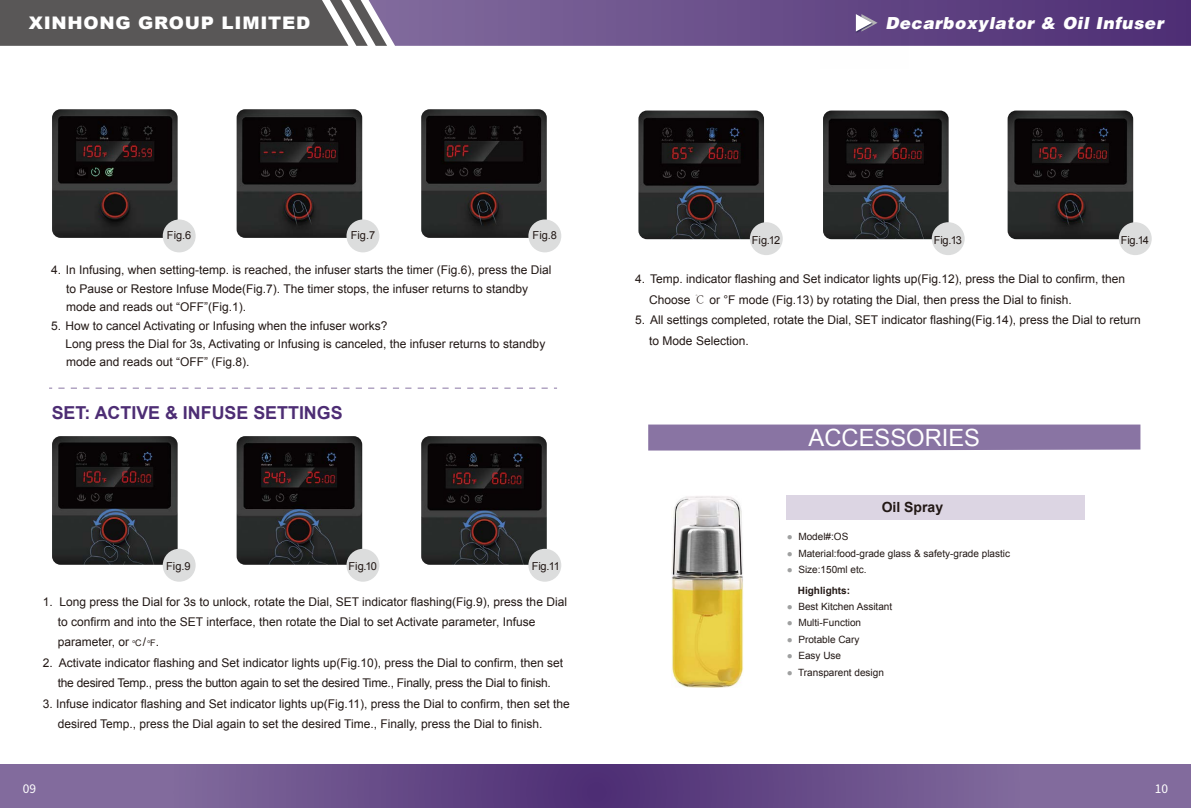
<style>
.page{position:relative;width:1191px;height:808px;background:#fff}
.page>*{position:absolute;margin:0;border:0;box-sizing:border-box;transform-origin:0 0}
.t1{font:23.7px "Arial";color:#fff}
.t2{font:700 17.8px "Arial";color:#4d2d74}
.t3{font:900 17.4px "Arial";letter-spacing:.04em;color:#fff;scale:1.05 1}
.t4{font:16.6px "Airbus Special";letter-spacing:.04em;color:#fff}
.t5{font:700 14px "Arial";color:#221815}
.t6{font:12px/20.4px "Arial";color:#221815}
.t7{font:11px "Arial";color:#221815}
.t8{font:10px/20.4px "Arial";color:#221815;text-align:center}
.t9{font:5px "Arial";color:#221815}
.s1{font-size:9px}
.s2{font-size:12px}
.s3{font-family:"Adobe Song Std";font-weight:300}
.s4{color:#9fa0a0}
.s5{font-weight:700}
</style>
<div class="page">
<svg style="left:0;top:765px;width:1191px;height:43px;background:#6e548e"></svg>
<svg style="left:0;top:0;width:1191px;height:46px;background:#66537c"></svg>
<svg style="left:58px;top:388px;width:499px;height:1px"></svg>
<div style="left:648px;top:424px;width:492px;height:26px;background:#8974a3"></div>
<img style="left:421px;top:109px;width:126px;height:129px">
<img style="left:52px;top:109px;width:126px;height:129px">
<img style="left:237px;top:109px;width:125px;height:129px">
<img style="left:52px;top:436px;width:126px;height:129px">
<img style="left:237px;top:436px;width:125px;height:129px">
<img style="left:421px;top:436px;width:126px;height:129px">
<img style="left:638px;top:111px;width:126px;height:128px">
<img style="left:823px;top:111px;width:125px;height:128px">
<img style="left:1007px;top:111px;width:126px;height:128px">
<div style="left:163px;top:219px;width:33px;height:33px;background:#dcdddd;border-radius:50%"></div>
<div style="left:346px;top:219px;width:33px;height:33px;background:#dcdddd;border-radius:50%"></div>
<div style="left:528px;top:219px;width:33px;height:33px;background:#dcdddd;border-radius:50%"></div>
<div style="left:163px;top:549px;width:33px;height:33px;background:#dcdddd;border-radius:50%"></div>
<div style="left:346px;top:549px;width:33px;height:33px;background:#dcdddd;border-radius:50%"></div>
<div style="left:528px;top:549px;width:33px;height:33px;background:#dcdddd;border-radius:50%"></div>
<div style="left:750px;top:222px;width:32px;height:33px;background:#dcdddd;border-radius:50%"></div>
<div style="left:931px;top:222px;width:33px;height:33px;background:#dcdddd;border-radius:50%"></div>
<div style="left:1118px;top:222px;width:33px;height:33px;background:#dcdddd;border-radius:50%"></div>
<div style="left:786px;top:495px;width:298px;height:25px;background:#dcd5e3"></div>
<img style="left:672px;top:496px;width:71px;height:191px">
<svg style="left:23px;top:784px;width:12px;height:9px"></svg>
<svg style="left:1156px;top:784px;width:11px;height:9px"></svg>
<h3 class="t3" style="left:29px;top:10px;width:269px">XINHONG GROUP LIMITED</h3>
<h3 class="t4" style="left:885px;top:14px;width:279px">Decarboxylator &amp; Oil Infuser</h3>
<p class="t7" style="left:167px;top:228px;width:26px">Fig.6</p>
<p class="t7" style="left:351px;top:228px;width:26px">Fig.7</p>
<p class="t7" style="left:532px;top:228px;width:26px">Fig.8</p>
<p class="t6" style="left:66px;top:261px;width:487px;line-height:18.4px;text-indent:-15px">4. In Infusing, when setting-temp. is reached, the infuser starts the timer (Fig.6), press the Dial to Pause or Restore Infuse Mode(Fig.7). The timer stops, the infuser returns to standby mode and reads out “OFF”(Fig.1).</p>
<p class="t6" style="left:66px;top:316px;width:481px;line-height:18.4px;text-indent:-15px">5. How to cancel Activating or Infusing when the infuser works?<br>Long press the Dial for 3s, Activating or Infusing is canceled, the infuser returns to standby mode and reads out “OFF” (Fig.8).</p>
<h2 class="t2" style="left:52px;top:401px;width:292px">SET: ACTIVE &amp; INFUSE SETTINGS</h2>
<p class="t7" style="left:166px;top:559px;width:26px">Fig.9</p>
<p class="t7" style="left:348px;top:559px;width:30px">Fig.10</p>
<p class="t7" style="left:532px;top:559px;width:29px">Fig.11</p>
<p class="t6" style="left:58px;top:591px;width:511px;text-indent:-15px">1. Long press the Dial for 3s to unlock, rotate the Dial, SET indicator flashing(Fig.9), press the Dial to confirm and into the SET interface, then rotate the Dial to set Activate parameter, Infuse parameter, or</p>
<p class="t9" style="left:132px;top:638px;width:28px">o<span class="s1">C</span><span class="s2">/</span> o<span class="s1">F</span><span class="s2">.</span></p>
<p class="t6" style="left:43px;top:652px;width:522px;text-align:center">2. Activate indicator flashing and Set indicator lights up(Fig.10), press the Dial to confirm, then set the desired Temp., press the button again to set the desired Time., Finally, press the Dial to finish.</p>
<p class="t6" style="left:58px;top:693px;width:513px;text-indent:-15px">3. Infuse indicator flashing and Set indicator lights up(Fig.11), press the Dial to confirm, then set the desired Temp., press the Dial again to set the desired Time., Finally, press the Dial to finish.</p>
<p class="t7" style="left:752px;top:233px;width:30px">Fig.12</p>
<p class="t7" style="left:933px;top:233px;width:29px">Fig.13</p>
<p class="t7" style="left:1120px;top:233px;width:29px">Fig.14</p>
<p class="t6" style="left:649px;top:269px;width:477px;text-indent:-14px">4. Temp. indicator flashing and Set indicator lights up(Fig.12), press the Dial to confirm, then<br>Choose <span class="s3">℃</span> or °F mode (Fig.13) by rotating the Dial, then press the Dial to finish.</p>
<p class="t6" style="left:649px;top:310px;width:493px;text-indent:-14px">5. All settings completed, rotate the Dial, SET indicator flashing(Fig.14), press the Dial to return to Mode Selection.</p>
<h1 class="t1" style="left:808px;top:422px;width:173px">ACCESSORIES</h1>
<p class="t5" style="left:881px;top:498px;width:63px">Oil Spray</p>
<p class="t8" style="left:786px;top:527px;width:63px"><span class="s4">●</span> Model#:OS</p>
<p class="t8" style="left:786px;top:543px;width:225px"><span class="s4">●</span> Material:food-grade glass &amp; safety-grade plastic</p>
<p class="t8" style="left:786px;top:560px;width:81px"><span class="s4">●</span> Size:150ml etc.<br><span class="s5">Highlights:</span></p>
<p class="t8" style="left:786px;top:596px;width:107px"><span class="s4">●</span> Best Kitchen Assitant</p>
<p class="t8" style="left:786px;top:613px;width:76px"><span class="s4">●</span> Multi-Function</p>
<p class="t8" style="left:786px;top:629px;width:74px"><span class="s4">●</span> Protable Cary</p>
<p class="t8" style="left:786px;top:646px;width:56px"><span class="s4">●</span> Easy Use</p>
<p class="t8" style="left:786px;top:662px;width:99px"><span class="s4">●</span> Transparent design</p>
</div>
